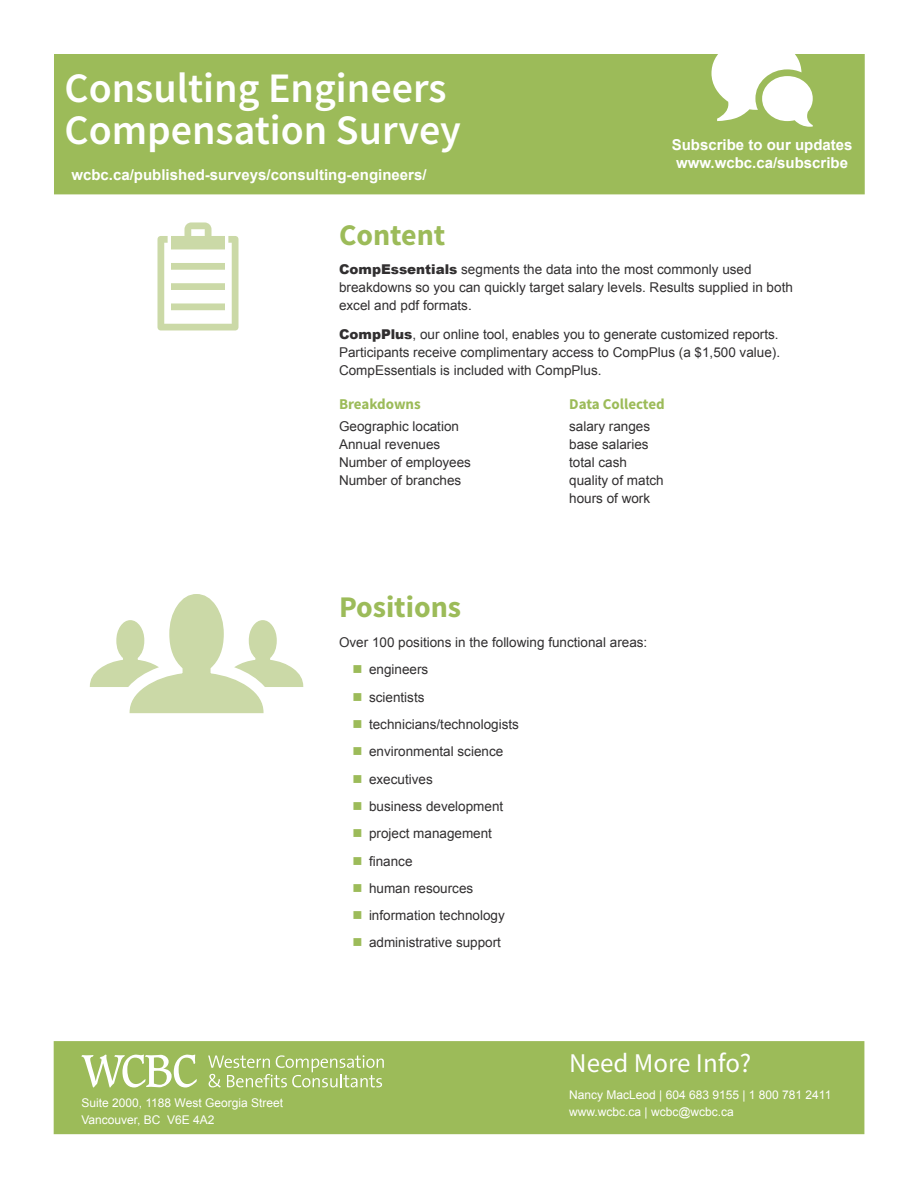
<style>
.page{position:relative;width:918px;height:1188px;background:#fff}
.page>*{position:absolute;margin:0;border:0;box-sizing:border-box;transform-origin:0 0}
.t1{font:600 42px/42px "Source Sans Pro";color:#fff}
.Heading_1{font:700 30px "Source Sans Pro";color:#9cbb59}
.t2{font:27px "Source Sans Pro";color:#fff}
.t3{font:700 15px/18px "Arial";color:#fff}
.Heading_2{font:700 15px "Source Sans Pro";color:#9cbb59}
.Text{font:13.5px/18px "Arial";color:#312f30}
.Text_2{font:13.5px "Arial";color:#312f30}
.t4{font:12px/16.5px "Arial";color:#fff}
.s1{font-weight:900}
</style>
<div class="page">
<div style="left:54px;top:54px;width:811px;height:140px;background:#9cbb59"></div>
<div style="left:54px;top:1041px;width:810px;height:93px;background:#9cbb59;border:2px solid #9cbb59"></div>
<svg style="left:208px;top:1055px;width:176px;height:33px"></svg>
<svg style="left:81px;top:1055px;width:116px;height:32px"></svg>
<svg style="left:89px;top:594px;width:215px;height:120px"></svg>
<h1 class="t1" style="left:64px;top:67px;width:398px">Consulting Engineers<br>Compensation Survey</h1>
<p class="t3" style="left:71px;top:166px;width:357px">wcbc.ca/published-surveys/consulting-engineers/</p>
<p class="t3" style="left:672px;top:136px;width:182px">Subscribe to our updates www.wcbc.ca/subscribe</p>
<p class="Heading_1" style="left:339px;top:215px;width:108px">Content</p>
<p class="Text" style="left:339px;top:260px;width:455px"><span class="s1">CompEssentials</span> segments the data into the most commonly used breakdowns so you can quickly target salary levels. Results supplied in both excel and pdf formats.</p>
<p class="Text" style="left:339px;top:325px;width:443px;text-align:justify"><span class="s1">CompPlus</span>, our online tool, enables you to generate customized reports.<br>Participants receive complimentary access to CompPlus (a $1,500 value).<br>CompEssentials is included with CompPlus.</p>
<p class="Heading_2" style="left:569px;top:393px;width:97px">Data Collected</p>
<p class="Text_2" style="left:569px;top:417px;width:83px">salary ranges</p>
<p class="Text_2" style="left:569px;top:435px;width:81px">base salaries</p>
<p class="Text_2" style="left:569px;top:453px;width:59px">total cash</p>
<p class="Text_2" style="left:569px;top:471px;width:96px">quality of match</p>
<p class="Text_2" style="left:569px;top:489px;width:83px">hours of work</p>
<p class="Heading_2" style="left:339px;top:393px;width:83px">Breakdowns</p>
<p class="Text_2" style="left:339px;top:417px;width:122px">Geographic location</p>
<p class="Text_2" style="left:339px;top:435px;width:103px">Annual revenues</p>
<p class="Text_2" style="left:339px;top:453px;width:134px">Number of employees</p>
<p class="Text_2" style="left:339px;top:471px;width:124px">Number of branches</p>
<p class="Heading_1" style="left:339px;top:586px;width:124px">Positions</p>
<p class="t4" style="left:81px;top:1095px;width:203px">Suite 2000, 1188 West Georgia Street<br>Vancouver, BC V6E 4A2</p>
<p class="Text" style="left:339px;top:634px;width:310px">Over 100 positions in the following functional areas:</p>
<p class="Text" style="left:369px;top:661px;width:61px">engineers</p>
<p class="Text" style="left:369px;top:688px;width:57px">scientists</p>
<p class="Text" style="left:369px;top:715px;width:152px">technicians/technologists</p>
<p class="Text" style="left:369px;top:743px;width:136px">environmental science</p>
<p class="Text" style="left:369px;top:770px;width:65px">executives</p>
<p class="Text" style="left:369px;top:797px;width:136px">business development</p>
<p class="Text" style="left:369px;top:825px;width:125px">project management</p>
<p class="Text" style="left:369px;top:852px;width:45px">finance</p>
<p class="Text" style="left:369px;top:879px;width:106px">human resources</p>
<p class="Text" style="left:369px;top:907px;width:137px">information technology</p>
<p class="Text" style="left:369px;top:934px;width:134px">administrative support</p>
<h3 class="t2" style="left:569px;top:1046px;width:184px">Need More Info?</h3>
<p class="t4" style="left:569px;top:1087px;width:264px">Nancy MacLeod | 604 683 9155 | 1 800 781 2411 www.wcbc.ca | wcbc@wcbc.ca</p>
</div>
